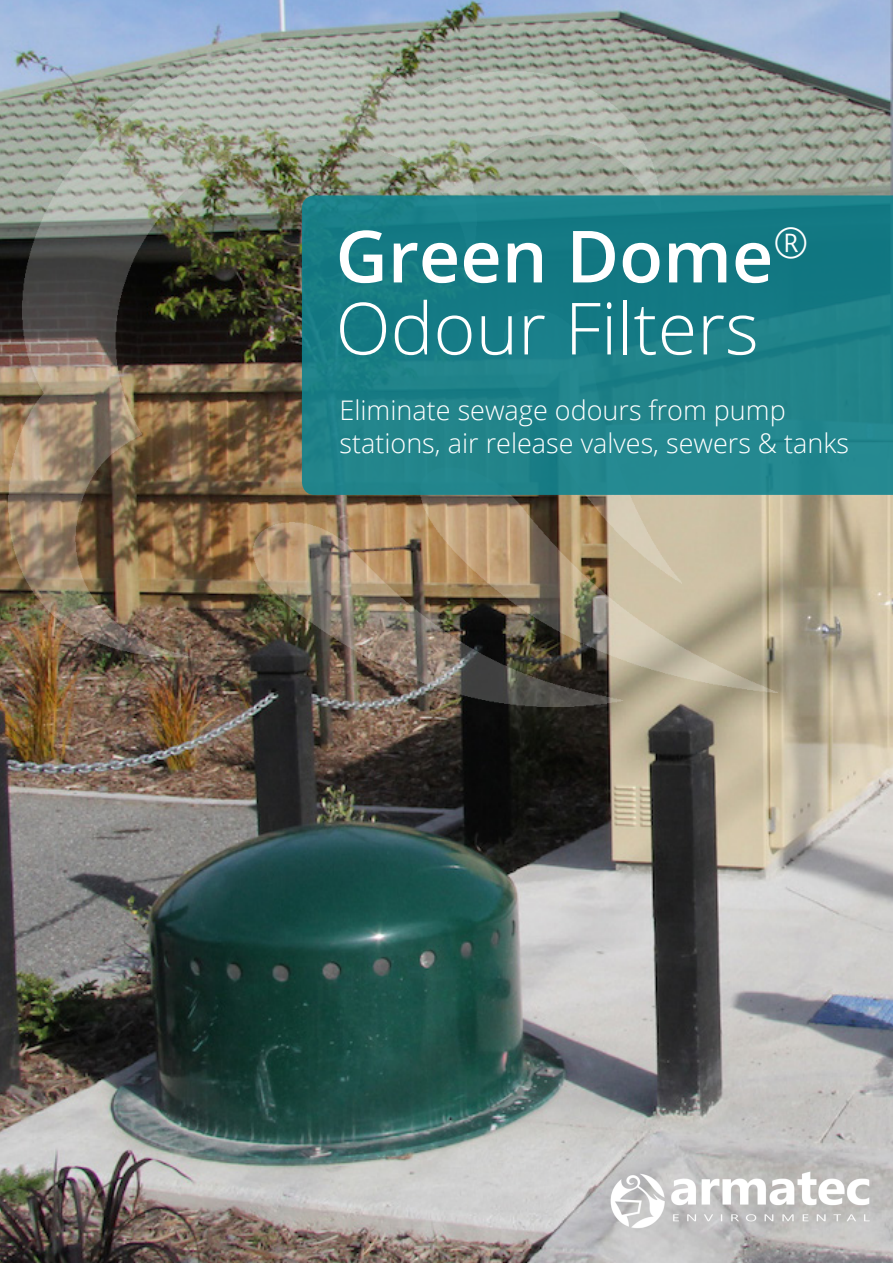
<style>
.page{position:relative;width:893px;height:1263px;background:#fff}
.page>*{position:absolute;margin:0;border:0;box-sizing:border-box;transform-origin:0 0}
.t1{font:700 262.5px "Open Sans";color:#fff;scale:.8 1}
.t2{font:300 72px/72px "Open Sans";color:#fff}
.t3{font:300 27px/32.4px "Open Sans";color:#fff}
.s1{font-weight:600}
</style>
<div class="page">
<img style="left:0;top:0;width:893px;height:1263px">
<img style="left:9px;top:49px;width:769px;height:658px">
<svg style="left:302px;top:195px;width:591px;height:300px;background:#1b7f88"></svg>
<img style="left:552px;top:1159px;width:341px;height:79px">
<h1 class="t1" style="left:32px;top:136px;width:979px">Control</h1>
<h2 class="t2" style="left:336px;top:218px;width:474px"><span class="s1">Green Dome</span><sup>®<br></sup>Odour Filters</h2>
<p class="t3" style="left:339px;top:393px;width:511px">Eliminate sewage odours from pump stations, air release valves, sewers &amp; tanks</p>
</div>
